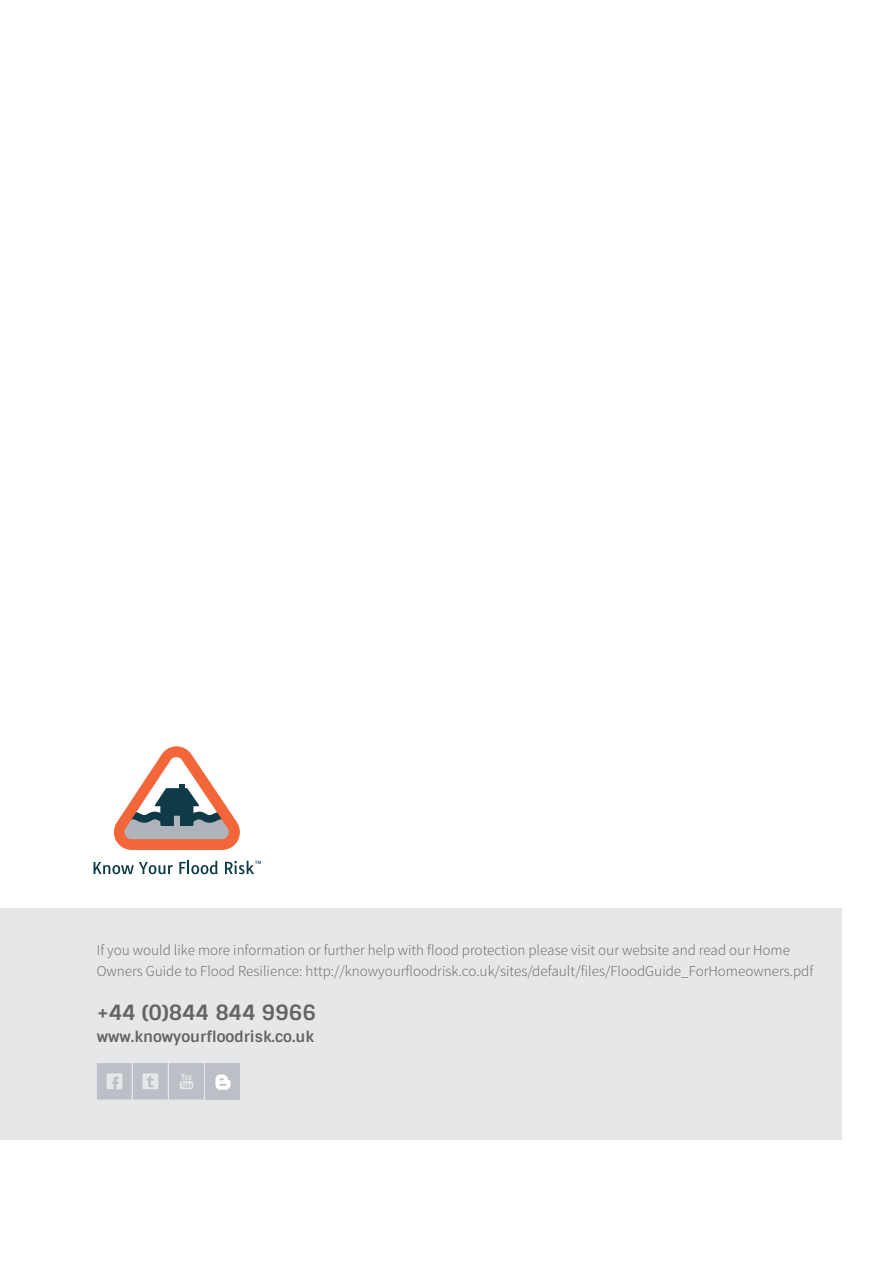
<style>
.page{position:relative;width:893px;height:1263px;background:#fff}
.page>*{position:absolute;margin:0;border:0;box-sizing:border-box;transform-origin:0 0}
.t1{font:700 21px "Sintony";color:#636466}
.t2{font:300 15px/21px "Source Sans Pro";color:#636466}
.t3{font:700 15px "Sintony";color:#636466}
</style>
<div class="page">
<div style="left:0;top:908px;width:842px;height:232px;background:#e6e7e8"></div>
<svg style="left:94px;top:862px;width:79px;height:12px"></svg>
<svg style="left:179px;top:861px;width:39px;height:13px"></svg>
<svg style="left:225px;top:861px;width:36px;height:13px"></svg>
<svg style="left:114px;top:746px;width:126px;height:104px"></svg>
<svg style="left:97px;top:1063px;width:107px;height:36px"></svg>
<div style="left:205px;top:1063px;width:35px;height:36px;background:#bcc0c6"></div>
<svg style="left:215px;top:1074px;width:16px;height:16px"></svg>
<p class="t2" style="left:97px;top:940px;width:718px">If you would like more information or further help with flood protection please visit our website and read our Home<br>Owners Guide to Flood Resilience: http://knowyourfloodrisk.co.uk/sites/default/files/FloodGuide_ForHomeowners.pdf</p>
<h1 class="t1" style="left:97px;top:998px;width:221px">+44 (0)844 844 9966</h1>
<p class="t3" style="left:97px;top:1027px;width:219px">www.knowyourfloodrisk.co.uk</p>
</div>
